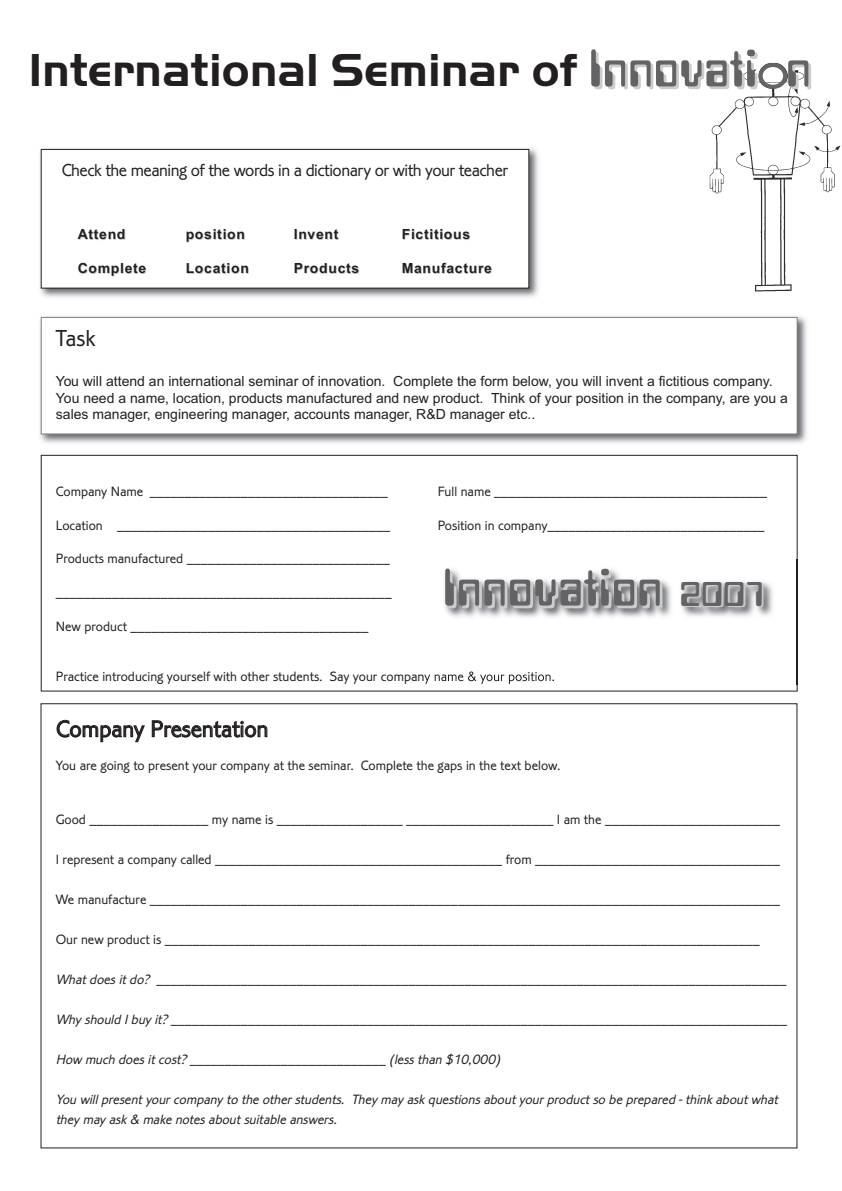
<style>
.page{position:relative;width:842px;height:1191px;background:#fff}
.page>*{position:absolute;margin:0;border:0;box-sizing:border-box;transform-origin:0 0}
.t1{font:55px "Data DOT";letter-spacing:.05em;color:#636366}
.t2{font:700 48px "Handel Gothic DOT";color:#231f20}
.t3{font:300 24px "Corinthian TOT";color:#231f20}
.t4{font:300 18px "Corinthian TOT";letter-spacing:-.025em;color:#231f20}
.t5{font:300 14px "Corinthian TOT";color:#231f20}
.t6{font:italic 300 14px/20px "Corinthian TOT";color:#231f20}
.t7{font:14px/16.8px "Arial";color:#231f20}
.t8{font:700 14px "Arial";letter-spacing:.05em;color:#231f20}
.s1{font-family:"Data DOT";font-weight:400;font-size:55px;color:#636366}
.s2{font-size:36px}
</style>
<div class="page">
<img style="left:709px;top:62px;width:132px;height:230px">
<img style="left:40px;top:148px;width:499px;height:150px">
<div style="left:41px;top:149px;width:488px;height:139px;background:#fff"></div>
<div style="left:41px;top:149px;width:488px;height:140px;border:1px solid #231f20"></div>
<img style="left:40px;top:316px;width:767px;height:128px">
<div style="left:42px;top:318px;width:755px;height:115px;background:#fff"></div>
<div style="left:41px;top:317px;width:757px;height:117px;border:1px solid #808285"></div>
<div style="left:41px;top:455px;width:757px;height:236px;border:1px solid #231f20"></div>
<img style="left:422px;top:559px;width:376px;height:125px">
<svg style="left:759px;top:63px;width:28px;height:26px"></svg>
<h2 class="t2" style="left:29px;top:42px;width:782px">International Seminar of <span class="s1">Innovati n</span></h2>
<p class="t4" style="left:62px;top:160px;width:448px">Check the meaning of the words in a dictionary or with your teacher</p>
<p class="t8" style="left:78px;top:226px;width:49px">Attend</p>
<p class="t8" style="left:186px;top:226px;width:61px">position</p>
<p class="t8" style="left:294px;top:226px;width:46px">Invent</p>
<p class="t8" style="left:402px;top:226px;width:70px">Fictitious</p>
<p class="t8" style="left:78px;top:260px;width:70px">Complete</p>
<p class="t8" style="left:186px;top:260px;width:65px">Location</p>
<p class="t8" style="left:294px;top:260px;width:67px">Products</p>
<p class="t8" style="left:402px;top:260px;width:92px">Manufacture</p>
<h3 class="t3" style="left:56px;top:324px;width:41px">Task</h3>
<p class="t7" style="left:56px;top:372px;width:734px">You will attend an international seminar of innovation. Complete the form below, you will invent a fictitious company.<br>You need a name, location, products manufactured and new product. Think of your position in the company, are you a sales manager, engineering manager, accounts manager, R&amp;D manager etc..</p>
<p class="t5" style="left:56px;top:483px;width:333px">Company Name __________________________________</p>
<p class="t5" style="left:438px;top:483px;width:331px">Full name _______________________________________</p>
<p class="t5" style="left:56px;top:517px;width:336px">Location _______________________________________</p>
<p class="t5" style="left:438px;top:517px;width:328px">Position in company_______________________________</p>
<p class="t5" style="left:56px;top:550px;width:335px">Products manufactured _____________________________</p>
<p class="t5" style="left:56px;top:584px;width:337px">________________________________________________</p>
<p class="t5" style="left:56px;top:617px;width:314px">New product __________________________________</p>
<p class="t5" style="left:56px;top:668px;width:500px">Practice introducing yourself with other students. Say your company name &amp; your position.</p>
<h1 class="t1" style="left:444px;top:545px;width:324px">Innovation <span class="s2">2007</span></h1>
<h3 class="t3" style="left:56px;top:714px;width:214px">Company Presentation</h3>
<p class="t5" style="left:56px;top:757px;width:506px">You are going to present your company at the seminar. Complete the gaps in the text below.</p>
<p class="t5" style="left:56px;top:810px;width:726px">Good _________________ my name is __________________ _____________________ I am the _________________________</p>
<p class="t5" style="left:56px;top:850px;width:726px">I represent a company called _________________________________________ from ___________________________________</p>
<p class="t5" style="left:56px;top:890px;width:726px">We manufacture __________________________________________________________________________________________</p>
<p class="t5" style="left:56px;top:930px;width:706px">Our new product is _____________________________________________________________________________________</p>
<p class="t6" style="left:56px;top:969px;width:733px">Whatdoesitdo? __________________________________________________________________________________________</p>
<p class="t6" style="left:56px;top:1009px;width:733px">Why shouldIbuy it?________________________________________________________________________________________</p>
<p class="t6" style="left:56px;top:1049px;width:446px">How muchdoesitcost?____________________________ (lessthan$10,000)</p>
<p class="t6" style="left:56px;top:1089px;width:726px">You will present your company to the other students. They may ask questions about your product so be prepared - think about what they may ask &amp; make notes about suitable answers.</p>
</div>
